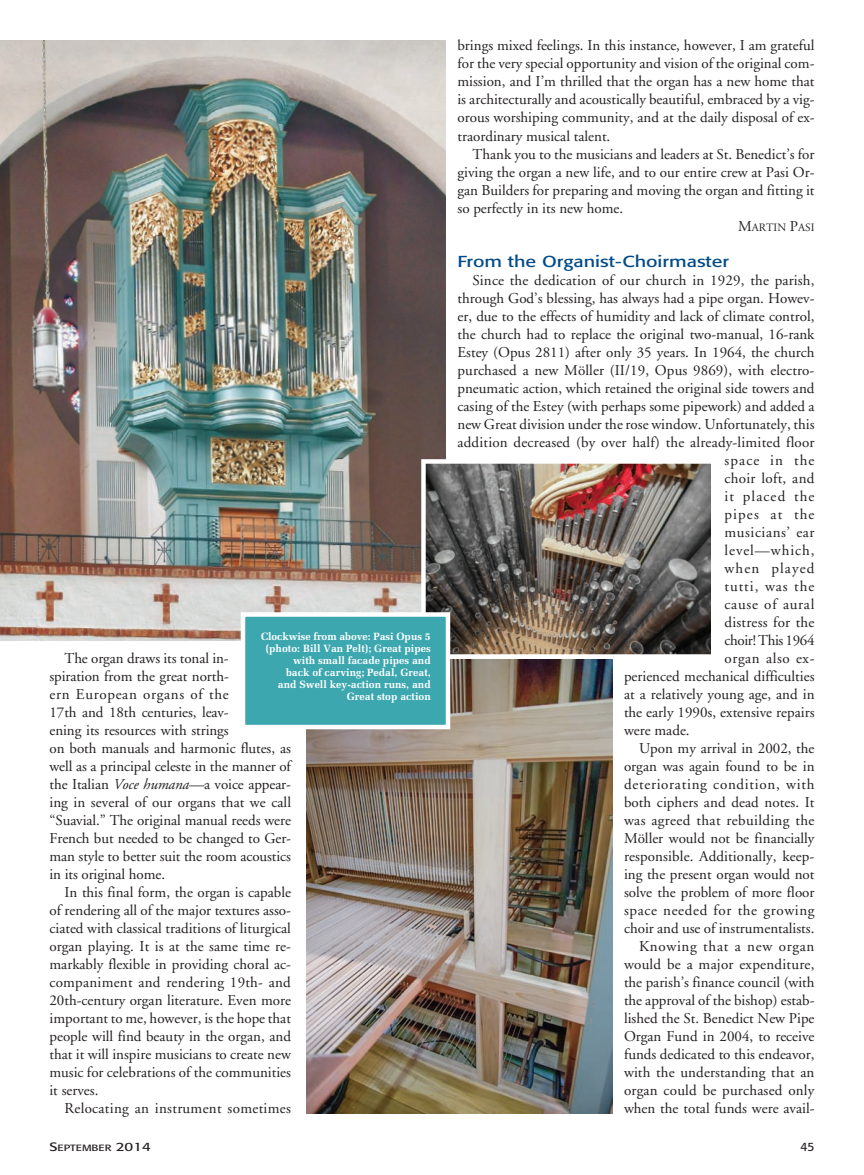
<style>
.page{position:relative;width:864px;height:1175px;background:#fff}
.page>*{position:absolute;margin:0;border:0;box-sizing:border-box;transform-origin:0 0}
.t1{font:15.75px "Formata";color:#004b87;scale:1.25 1}
.t2{font:15px/18px "Adobe Garamond";color:#231f20;text-align:justify}
.t3{font:15px "Adobe Garamond";letter-spacing:.05em;color:#231f20}
.t4{font:15px "Adobe Garamond";letter-spacing:.04em;color:#231f20}
.t5{font:15px "Adobe Garamond";letter-spacing:.02em;color:#231f20}
.t6{font:15px "Adobe Garamond";letter-spacing:.075em;color:#231f20}
.t7{font:15px "Adobe Garamond";letter-spacing:.025em;color:#231f20}
.t8{font:15px "Adobe Garamond";letter-spacing:-.025em;color:#231f20}
.t9{font:15px "Adobe Garamond";letter-spacing:.06em;color:#231f20}
.t10{font:15px "Adobe Garamond";letter-spacing:.065em;color:#231f20}
.t11{font:12px "Formata";color:#231f20}
.t12{font:11.25px "Adobe Garamond";color:#231f20}
.t13{font:700 10.5px/12px "Melior";color:#fff;text-align:right}
.t14{font:9px "Formata";color:#231f20;scale:1.25 1}
.s1{font-style:italic}
.s2{font-size:15px}
.s3{font-size:12px}
</style>
<div class="page">
<img style="left:1px;top:40px;width:444px;height:600px">
<img style="left:426px;top:464px;width:285px;height:189px">
<div style="left:421px;top:459px;width:295px;height:199px;border:4px solid #fff"></div>
<img style="left:306px;top:659px;width:306px;height:454px">
<div style="left:245px;top:616px;width:201px;height:108px;background:#3da7b0"></div>
<div style="left:241px;top:612px;width:209px;height:117px;border:4px solid #fff"></div>
<p class="t13" style="left:261px;top:630px;width:171px">Clockwise from above: Pasi Opus 5 (photo: Bill Van Pelt); Great pipes with small facade pipes and<br>back of carving; Pedal, Great,<br>and Swell key-action runs, and<br>Great stop action</p>
<p class="t2" style="left:49px;top:650px;width:243px;text-align:left;text-indent:15px">The organ draws its tonal in-<br>spiration from the great north-<br>ern European organs of the<br>17th and 18th centuries, leav-<br>ening its resources with strings<br>on both manuals and harmonic flutes, as well as a principal celeste in the manner of the Italian <span class="s1">Voce humana—</span>a voice appear&shy;ing in several of our organs that we call “Suavial.” The original manual reeds were French but needed to be changed to Ger&shy;man style to better suit the room acoustics in its original home.</p>
<p class="t2" style="left:49px;top:884px;width:243px;text-indent:15px">In this final form, the organ is capable of rendering all of the major textures asso&shy;ciated with classical traditions of liturgical organ playing. It is at the same time re&shy;markably flexible in providing choral ac&shy;companiment and rendering 19th- and 20th-century organ literature. Even more important to me, however, is the hope that people will find beauty in the organ, and that it will inspire musicians to create new music for celebrations of the communities it serves.</p>
<p class="t5" style="left:64px;top:1102px;width:228px">Relocating an instrument sometimes</p>
<p class="t2" style="left:457px;top:38px;width:359px">brings mixed feelings. In this instance, however, I am grateful for the very special opportunity and vision of the original com&shy;mission, and I’m thrilled that the organ has a new home that is architecturally and acoustically beautiful, embraced by a vig&shy;orous worshiping community, and at the daily disposal of ex&shy;traordinary musical talent.</p>
<p class="t2" style="left:457px;top:146px;width:359px;text-indent:15px">Thank you to the musicians and leaders at St. Benedict’s for giving the organ a new life, and to our entire crew at Pasi Or&shy;gan Builders for preparing and moving the organ and fitting it so perfectly in its new home.</p>
<p class="t12" style="left:738px;top:222px;width:78px"><span class="s2">M</span>ARTIN <span class="s2">P</span>ASI</p>
<p class="t1" style="left:457px;top:254px;width:219px">From the Organist-Choirmaster</p>
<p class="t2" style="left:473px;top:272px;width:343px">Since the dedication of our church in 1929, the parish,</p>
<p class="t2" style="left:457px;top:290px;width:359px">through God’s blessing, has always had a pipe organ. Howev-</p>
<p class="t2" style="left:457px;top:308px;width:359px">er, due to the effects of humidity and lack of climate control,</p>
<p class="t2" style="left:457px;top:326px;width:359px">the church had to replace the original two-manual, 16-rank</p>
<p class="t2" style="left:457px;top:344px;width:359px">Estey (Opus 2811) after only 35 years. In 1964, the church</p>
<p class="t2" style="left:457px;top:362px;width:358px">purchased a new Möller (II/19, Opus 9869), with electro-</p>
<p class="t2" style="left:458px;top:380px;width:359px">pneumatic action, which retained the original side towers and</p>
<p class="t2" style="left:458px;top:398px;width:359px">casing of the Estey (with perhaps some pipe work) and added a</p>
<p class="t2" style="left:458px;top:416px;width:359px">new Great division under the rose window. Unfortunately, this</p>
<p class="t2" style="left:458px;top:434px;width:359px">addition decreased (by over half) the already-limited floor</p>
<p class="t6" style="left:725px;top:454px;width:92px">space in the</p>
<p class="t5" style="left:725px;top:472px;width:91px">choir loft, and</p>
<p class="t6" style="left:725px;top:490px;width:92px">it placed the</p>
<p class="t6" style="left:725px;top:508px;width:91px">pipes at the</p>
<p class="t4" style="left:725px;top:526px;width:91px">musicians’ ear</p>
<p class="t9" style="left:725px;top:544px;width:91px">level—which,</p>
<p class="t6" style="left:725px;top:562px;width:92px">when played</p>
<p class="t10" style="left:725px;top:580px;width:91px">tutti, was the</p>
<p class="t3" style="left:724px;top:598px;width:91px">cause of aural</p>
<p class="t2" style="left:724px;top:614px;width:92px">distress for the</p>
<p class="t8" style="left:725px;top:634px;width:92px">choir! This 1964</p>
<p class="t4" style="left:725px;top:652px;width:92px">organ also ex-</p>
<p class="t2" style="left:624px;top:668px;width:192px">perienced mechanical difficulties</p>
<p class="t2" style="left:624px;top:686px;width:192px">at a relatively young age, and in</p>
<p class="t2" style="left:624px;top:704px;width:192px">the early 1990s, extensive repairs</p>
<p class="t2" style="left:624px;top:722px;width:67px">were made.</p>
<p class="t2" style="left:639px;top:740px;width:177px">Upon my arrival in 2002, the</p>
<p class="t2" style="left:624px;top:758px;width:192px">organ was again found to be in</p>
<p class="t3" style="left:624px;top:778px;width:192px">deteriorating condition, with</p>
<p class="t2" style="left:624px;top:794px;width:192px">both ciphers and dead notes. It</p>
<p class="t7" style="left:624px;top:814px;width:192px">was agreed that rebuilding the</p>
<p class="t2" style="left:624px;top:830px;width:192px">Möller would not be financially</p>
<p class="t2" style="left:624px;top:848px;width:192px">responsible. Additionally, keep-</p>
<p class="t2" style="left:624px;top:866px;width:192px">ing the present organ would not</p>
<p class="t2" style="left:624px;top:884px;width:192px">solve the problem of more floor</p>
<p class="t4" style="left:624px;top:904px;width:192px">space needed for the growing</p>
<p class="t2" style="left:624px;top:920px;width:192px">choir and use of instrumentalists.</p>
<p class="t3" style="left:639px;top:940px;width:177px">Knowing that a new organ</p>
<p class="t2" style="left:624px;top:956px;width:192px">would be a major expenditure,</p>
<p class="t2" style="left:624px;top:974px;width:192px">the parish’s finance council (with</p>
<p class="t2" style="left:624px;top:992px;width:192px">the approval of the bishop) estab-</p>
<p class="t2" style="left:624px;top:1010px;width:192px">lished the St. Benedict New Pipe</p>
<p class="t2" style="left:624px;top:1028px;width:192px">Organ Fund in 2004, to receive</p>
<p class="t2" style="left:624px;top:1046px;width:192px">funds dedicated to this endeavor,</p>
<p class="t2" style="left:624px;top:1064px;width:192px">with the understanding that an</p>
<p class="t2" style="left:624px;top:1082px;width:192px">organ could be purchased only</p>
<p class="t2" style="left:624px;top:1100px;width:192px">when the total funds were avail-</p>
<p class="t14" style="left:50px;top:1144px;width:83px"><span class="s3">S</span>EPTEMBER <span class="s3">2014</span></p>
<p class="t11" style="left:801px;top:1141px;width:15px">45</p>
</div>
